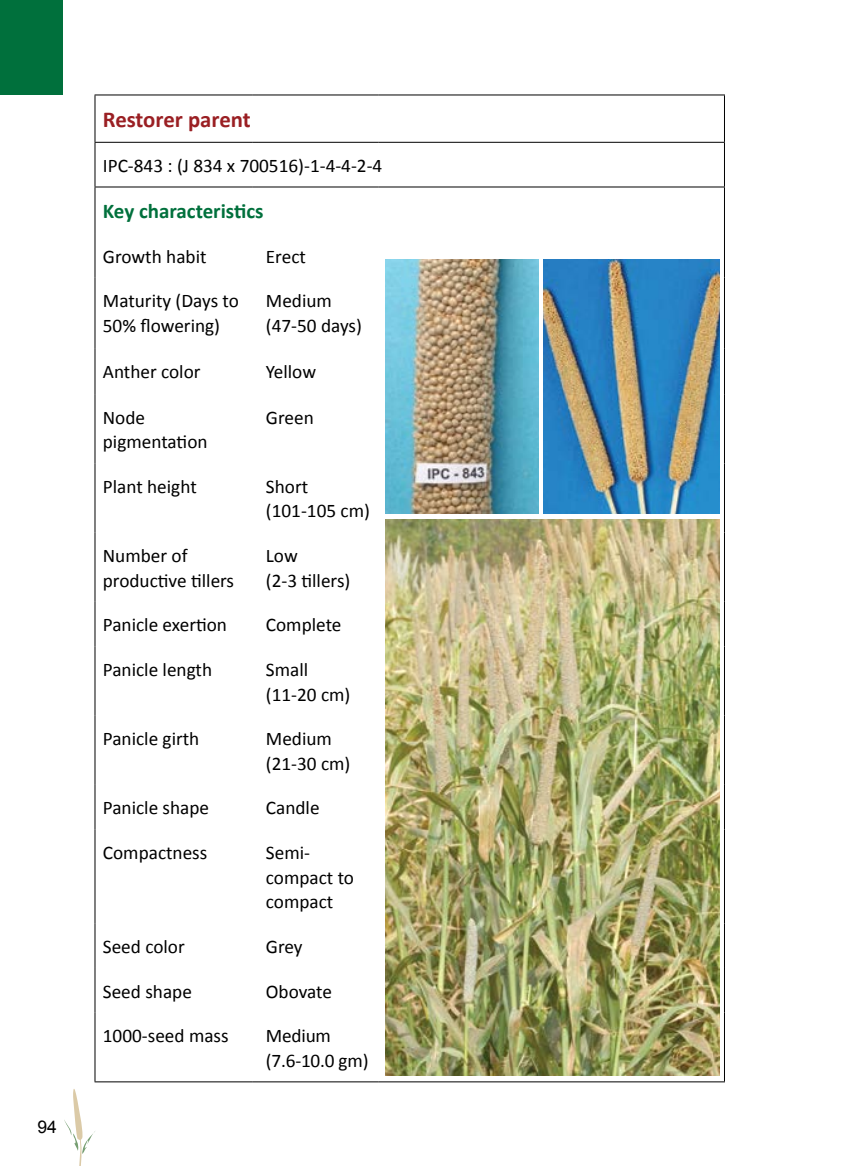
<style>
.page{position:relative;width:851px;height:1166px;background:#fff}
.page>*{position:absolute;margin:0;border:0;box-sizing:border-box;transform-origin:0 0}
.t1{font:700 22.75px "Calibri";letter-spacing:-.005em;color:#9a1f23}
.t2{font:700 21px "Calibri";color:#00703c}
.t3{font:19.25px/24.5px "Calibri";color:#000}
.t4{font:17.5px "Arial";color:#000}
</style>
<div class="page">
<div style="left:0;top:0;width:63px;height:94px;background:#00703c"></div>
<svg style="left:64px;top:1089px;width:31px;height:77px"></svg>
<hr style="left:94px;top:94px;width:158px;height:1px;background:#000">
<hr style="left:94px;top:95px;width:1px;height:47px;background:#000">
<hr style="left:258px;top:94px;width:120px;height:1px;background:#000">
<hr style="left:378px;top:94px;width:346px;height:1px;background:#000">
<hr style="left:724px;top:95px;width:1px;height:47px;background:#000">
<hr style="left:94px;top:142px;width:158px;height:1px;background:#000">
<hr style="left:94px;top:143px;width:1px;height:43px;background:#000">
<hr style="left:258px;top:142px;width:120px;height:1px;background:#000">
<hr style="left:378px;top:142px;width:346px;height:1px;background:#000">
<hr style="left:724px;top:143px;width:1px;height:43px;background:#000">
<hr style="left:94px;top:187px;width:1px;height:46px;background:#000">
<hr style="left:724px;top:187px;width:1px;height:46px;background:#000">
<hr style="left:94px;top:186px;width:158px;height:1px;background:#000">
<hr style="left:258px;top:186px;width:120px;height:1px;background:#000">
<hr style="left:378px;top:186px;width:346px;height:1px;background:#000">
<hr style="left:94px;top:233px;width:1px;height:45px;background:#000">
<hr style="left:724px;top:233px;width:1px;height:45px;background:#000">
<hr style="left:94px;top:278px;width:1px;height:70px;background:#000">
<hr style="left:724px;top:278px;width:1px;height:70px;background:#000">
<hr style="left:94px;top:348px;width:1px;height:46px;background:#000">
<hr style="left:724px;top:348px;width:1px;height:46px;background:#000">
<hr style="left:94px;top:394px;width:1px;height:69px;background:#000">
<hr style="left:724px;top:394px;width:1px;height:69px;background:#000">
<hr style="left:94px;top:463px;width:1px;height:69px;background:#000">
<hr style="left:724px;top:463px;width:1px;height:69px;background:#000">
<hr style="left:94px;top:532px;width:1px;height:69px;background:#000">
<hr style="left:724px;top:532px;width:1px;height:69px;background:#000">
<hr style="left:94px;top:601px;width:1px;height:45px;background:#000">
<hr style="left:724px;top:601px;width:1px;height:45px;background:#000">
<hr style="left:94px;top:646px;width:1px;height:69px;background:#000">
<hr style="left:724px;top:646px;width:1px;height:69px;background:#000">
<hr style="left:94px;top:715px;width:1px;height:70px;background:#000">
<hr style="left:724px;top:715px;width:1px;height:70px;background:#000">
<hr style="left:94px;top:785px;width:1px;height:44px;background:#000">
<hr style="left:724px;top:785px;width:1px;height:44px;background:#000">
<hr style="left:94px;top:829px;width:1px;height:94px;background:#000">
<hr style="left:724px;top:829px;width:1px;height:94px;background:#000">
<hr style="left:94px;top:923px;width:1px;height:45px;background:#000">
<hr style="left:724px;top:923px;width:1px;height:45px;background:#000">
<hr style="left:94px;top:968px;width:1px;height:44px;background:#000">
<hr style="left:724px;top:968px;width:1px;height:44px;background:#000">
<hr style="left:94px;top:1012px;width:1px;height:69px;background:#000">
<hr style="left:94px;top:1081px;width:158px;height:1px;background:#000">
<hr style="left:258px;top:1081px;width:120px;height:1px;background:#000">
<hr style="left:378px;top:1081px;width:346px;height:1px;background:#000">
<hr style="left:724px;top:1012px;width:1px;height:69px;background:#000">
<img style="left:543px;top:259px;width:176px;height:254px">
<img style="left:386px;top:520px;width:333px;height:555px">
<img style="left:385px;top:259px;width:153px;height:254px">
<p class="t4" style="left:38px;top:1114px;width:21px">94</p>
<p class="t1" style="left:103px;top:105px;width:149px">Restorer parent</p>
<p class="t3" style="left:103px;top:153px;width:281px">IPC-843 : (J 834 x 700516)-1-4-4-2-4</p>
<p class="t2" style="left:103px;top:197px;width:162px">Key characteristics</p>
<p class="t3" style="left:103px;top:244px;width:105px">Growth habit</p>
<p class="t3" style="left:266px;top:244px;width:42px">Erect</p>
<p class="t3" style="left:103px;top:289px;width:138px">Maturity (Days to<br>50% flowering)</p>
<p class="t3" style="left:266px;top:289px;width:97px">Medium (47-50 days)</p>
<p class="t3" style="left:103px;top:359px;width:99px">Anther color</p>
<p class="t3" style="left:266px;top:359px;width:52px">Yellow</p>
<p class="t3" style="left:103px;top:405px;width:106px">Node pigmentation</p>
<p class="t3" style="left:266px;top:405px;width:49px">Green</p>
<p class="t3" style="left:103px;top:474px;width:95px">Plant height</p>
<p class="t3" style="left:266px;top:474px;width:105px">Short (101-105 cm)</p>
<p class="t3" style="left:103px;top:543px;width:133px">Number of productive tillers</p>
<p class="t3" style="left:266px;top:543px;width:86px">Low<br>(2-3 tillers)</p>
<p class="t3" style="left:103px;top:612px;width:126px">Panicle exertion</p>
<p class="t3" style="left:266px;top:612px;width:77px">Complete</p>
<p class="t3" style="left:103px;top:657px;width:111px">Panicle length</p>
<p class="t3" style="left:266px;top:657px;width:86px">Small (11-20 cm)</p>
<p class="t3" style="left:103px;top:726px;width:98px">Panicle girth</p>
<p class="t3" style="left:266px;top:726px;width:86px">Medium (21-30 cm)</p>
<p class="t3" style="left:103px;top:796px;width:108px">Panicle shape</p>
<p class="t3" style="left:266px;top:796px;width:55px">Candle</p>
<p class="t3" style="left:103px;top:840px;width:106px">Compactness</p>
<p class="t3" style="left:266px;top:840px;width:90px">Semi&shy;compact to compact</p>
<p class="t3" style="left:103px;top:934px;width:83px">Seed color</p>
<p class="t3" style="left:266px;top:934px;width:38px">Grey</p>
<p class="t3" style="left:103px;top:979px;width:91px">Seed shape</p>
<p class="t3" style="left:266px;top:979px;width:68px">Obovate</p>
<p class="t3" style="left:103px;top:1023px;width:127px">1000-seed mass</p>
<p class="t3" style="left:266px;top:1023px;width:104px">Medium (7.6-10.0 gm)</p>
</div>
